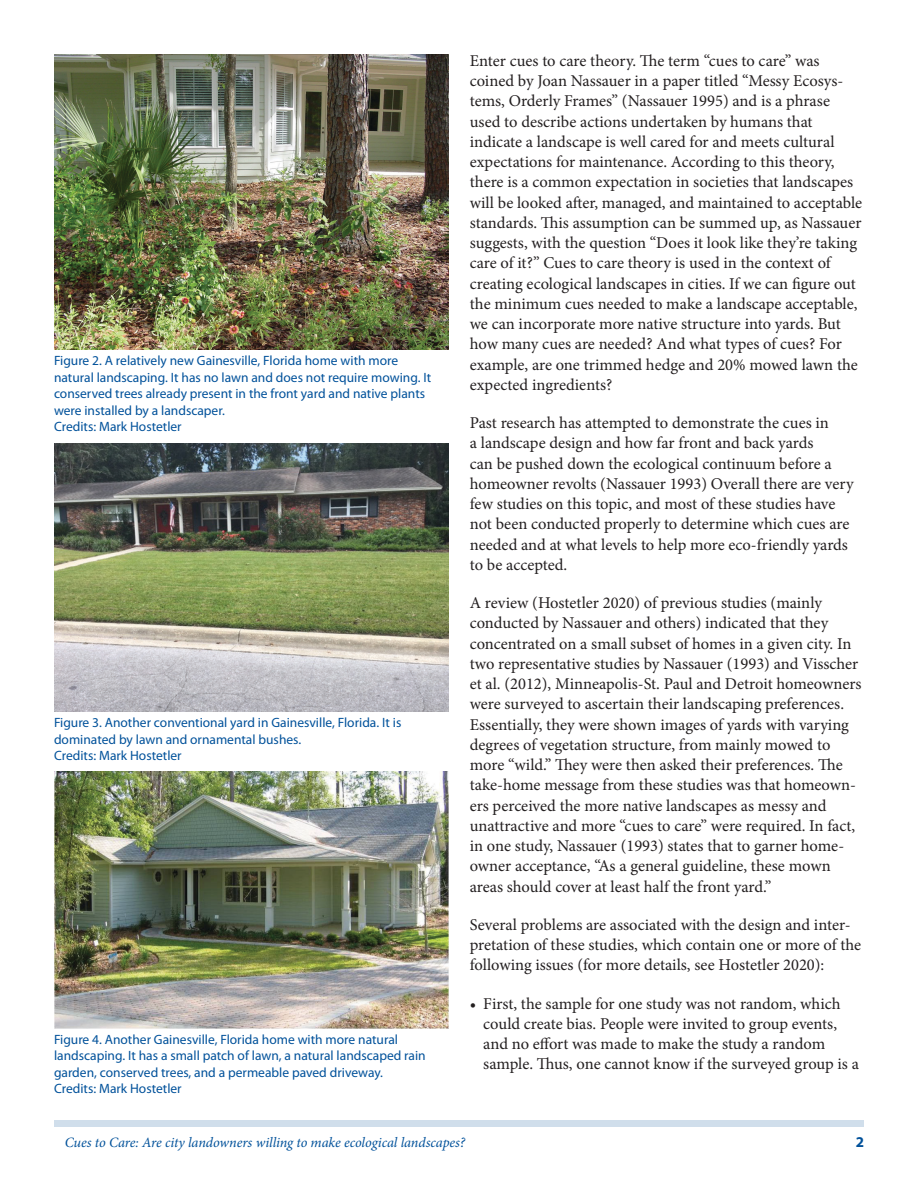
<style>
.page{position:relative;width:918px;height:1188px;background:#fff}
.page>*{position:absolute;margin:0;border:0;box-sizing:border-box;transform-origin:0 0}
.Paragraph{font:16.5px/20.2px "Minion Pro";color:#231f20}
.t1{font:700 15px "Myriad Pro";color:#01519a}
.RunningTitleItalics{font:italic 14.25px "Minion Pro";letter-spacing:-.005em;color:#01519a}
.t2{font:13.5px/16.5px "Myriad Pro";color:#01519a}
</style>
<div class="page">
<div style="left:54px;top:1120px;width:810px;height:7px;background:#d0deeb"></div>
<img style="left:54px;top:54px;width:394px;height:296px">
<img style="left:54px;top:443px;width:394px;height:269px">
<img style="left:54px;top:771px;width:394px;height:257px">
<p class="t2" style="left:54px;top:352px;width:379px">Figure 2. A relatively new Gainesville, Florida home with more natural landscaping. It has no lawn and does not require mowing. It conserved trees already present in the front yard and native plants were installed by a landscaper.<br>Credits: Mark Hostetler</p>
<p class="t2" style="left:54px;top:714px;width:349px">Figure 3. Another conventional yard in Gainesville, Florida. It is dominated by lawn and ornamental bushes.<br>Credits: Mark Hostetler</p>
<p class="t2" style="left:54px;top:1031px;width:373px">Figure 4. Another Gainesville, Florida home with more natural landscaping. It has a small patch of lawn, a natural landscaped rain garden, conserved trees, and a permeable paved driveway.<br>Credits: Mark Hostetler</p>
<p class="Paragraph" style="left:470px;top:51px;width:394px">Enter cues to care theory. The term “cues to care” was coined by Joan Nassauer in a paper titled “Messy Ecosys&shy;tems, Orderly Frames” (Nassauer 1995) and is a phrase used to describe actions undertaken by humans that indicate a landscape is well cared for and meets cultural expectations for maintenance. According to this theory, there is a common expectation in societies that landscapes will be looked after, managed, and maintained to acceptable standards. This assumption can be summed up, as Nassauer suggests, with the question “Does it look like they’re taking care of it?” Cues to care theory is used in the context of creating ecological landscapes in cities. If we can figure out the minimum cues needed to make a landscape acceptable, we can incorporate more native structure into yards. But how many cues are needed? And what types of cues? For example, are one trimmed hedge and 20% mowed lawn the expected ingredients?</p>
<p class="Paragraph" style="left:470px;top:413px;width:385px">Past research has attempted to demonstrate the cues in<br>a landscape design and how far front and back yards<br>can be pushed down the ecological continuum before a homeowner revolts (Nassauer 1993) Overall there are very few studies on this topic, and most of these studies have not been conducted properly to determine which cues are needed and at what levels to help more eco-friendly yards to be accepted.</p>
<p class="Paragraph" style="left:470px;top:593px;width:393px">A review (Hostetler 2020) of previous studies (mainly conducted by Nassauer and others) indicated that they concentrated on a small subset of homes in a given city. In two representative studies by Nassauer (1993) and Visscher et al. (2012), Minneapolis-St. Paul and Detroit homeowners were surveyed to ascertain their landscaping preferences.<br>Essentially, they were shown images of yards with varying degrees of vegetation structure, from mainly mowed to more “wild.” They were then asked their preferences. The take-home message from these studies was that homeown&shy;ers perceived the more native landscapes as messy and unattractive and more “cues to care” were required. In fact, in one study, Nassauer (1993) states that to garner home&shy;owner acceptance, “As a general guideline, these mown areas should cover at least half the front yard.”</p>
<p class="Paragraph" style="left:470px;top:915px;width:393px">Several problems are associated with the design and inter&shy;pretation of these studies, which contain one or more of the following issues (for more details, see Hostetler 2020):</p>
<p class="Paragraph" style="left:483px;top:993px;width:377px;text-indent:-14px">• First, the sample for one study was not random, which could create bias. People were invited to group events, and no effort was made to make the study a random sample. Thus, one cannot know if the surveyed group is a</p>
<p class="RunningTitleItalics" style="left:65px;top:1133px;width:402px">Cues to Care: Are city landowners willing to make ecological landscapes?</p>
<p class="t1" style="left:856px;top:1133px;width:10px">2</p>
</div>
